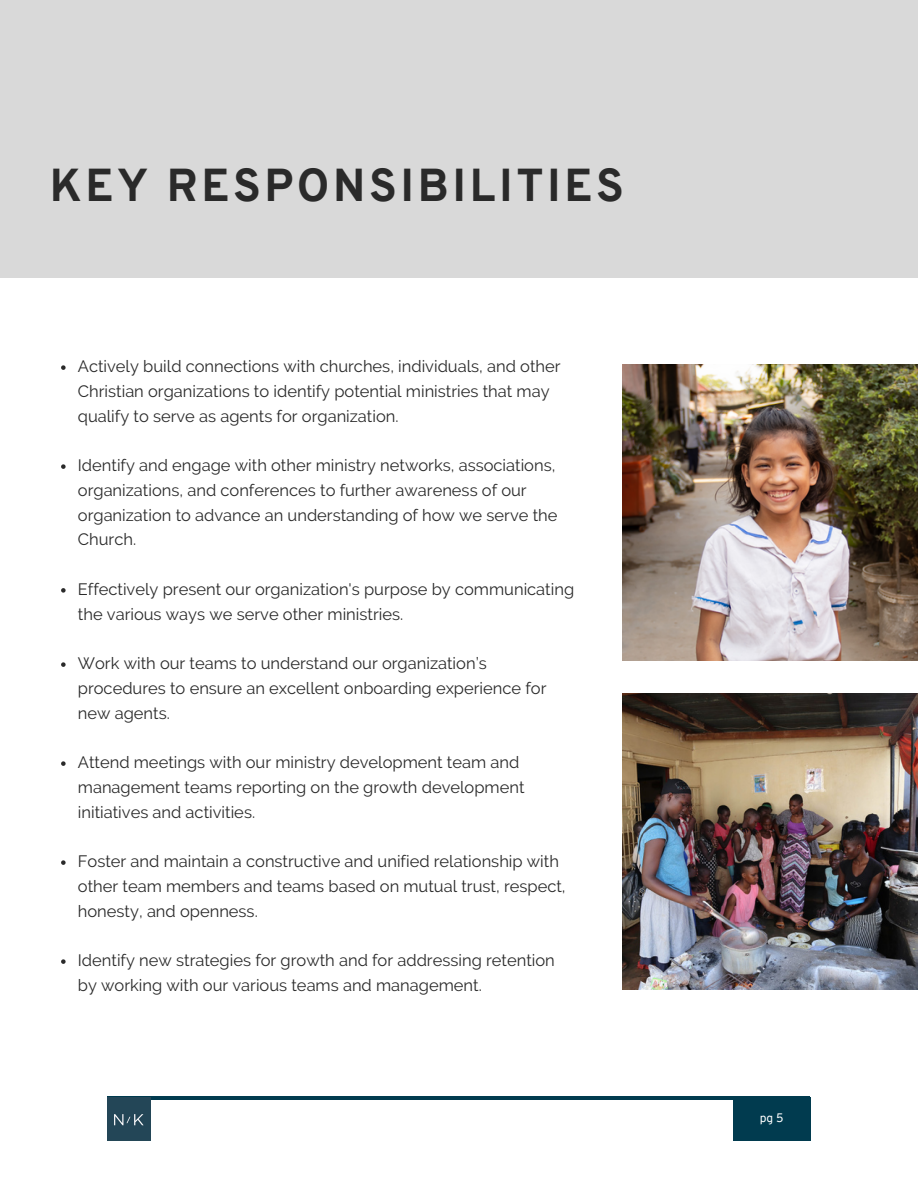
<style>
.page{position:relative;width:918px;height:1188px;background:#fff}
.page>*{position:absolute;margin:0;border:0;box-sizing:border-box;transform-origin:0 0}
.t1{font:800 45px "Overpass";letter-spacing:.08em;color:#2a2a2a}
.t2{font:16.5px/24.8px "Raleway";color:#2a2a2a}
.t3{font:12px "Overpass";color:#fff}
</style>
<div class="page">
<div style="left:0;top:0;width:918px;height:278px;background:#d9d9d9"></div>
<svg style="left:61px;top:365px;width:5px;height:5px"></svg>
<svg style="left:61px;top:464px;width:5px;height:5px"></svg>
<svg style="left:61px;top:588px;width:5px;height:5px"></svg>
<svg style="left:61px;top:662px;width:5px;height:5px"></svg>
<svg style="left:61px;top:761px;width:5px;height:5px"></svg>
<svg style="left:61px;top:860px;width:5px;height:5px"></svg>
<svg style="left:61px;top:959px;width:5px;height:5px"></svg>
<img style="left:622px;top:365px;width:296px;height:296px">
<img style="left:622px;top:693px;width:296px;height:296px">
<hr style="left:108px;top:1096px;width:702px;height:4px;background:#013b4f">
<div style="left:733px;top:1098px;width:77px;height:43px;background:#013b4f"></div>
<img style="left:108px;top:1098px;width:42px;height:43px">
<p class="t1" style="left:50px;top:167px;width:576px">KEY RESPONSIBILITIES</p>
<p class="t2" style="left:78px;top:354px;width:484px">Actively build connections with churches, individuals, and other<br>Christian organizations to identify potential ministries that may qualify to serve as agents for organization.</p>
<h1 class="t2" style="left:78px;top:453px;width:481px">Identify and engage with other ministry networks, associations, organizations, and conferences to further awareness of our organization to advance an understanding of how we serve the Church.</h1>
<p class="t2" style="left:78px;top:577px;width:498px">Effectively present our organization's purpose by communicating the various ways we serve other ministries.</p>
<p class="t2" style="left:78px;top:651px;width:470px">Work with our teams to understand our organization’s procedures to ensure an excellent onboarding experience for new agents.</p>
<p class="t2" style="left:78px;top:750px;width:448px">Attend meetings with our ministry development team and management teams reporting on the growth development initiatives and activities.</p>
<p class="t2" style="left:78px;top:849px;width:489px">Foster and maintain a constructive and unified relationship with other team members and teams based on mutual trust, respect, honesty, and openness.</p>
<p class="t2" style="left:78px;top:948px;width:479px">Identify new strategies for growth and for addressing retention by working with our various teams and management.</p>
<p class="t3" style="left:760px;top:1113px;width:25px">pg 5</p>
</div>
